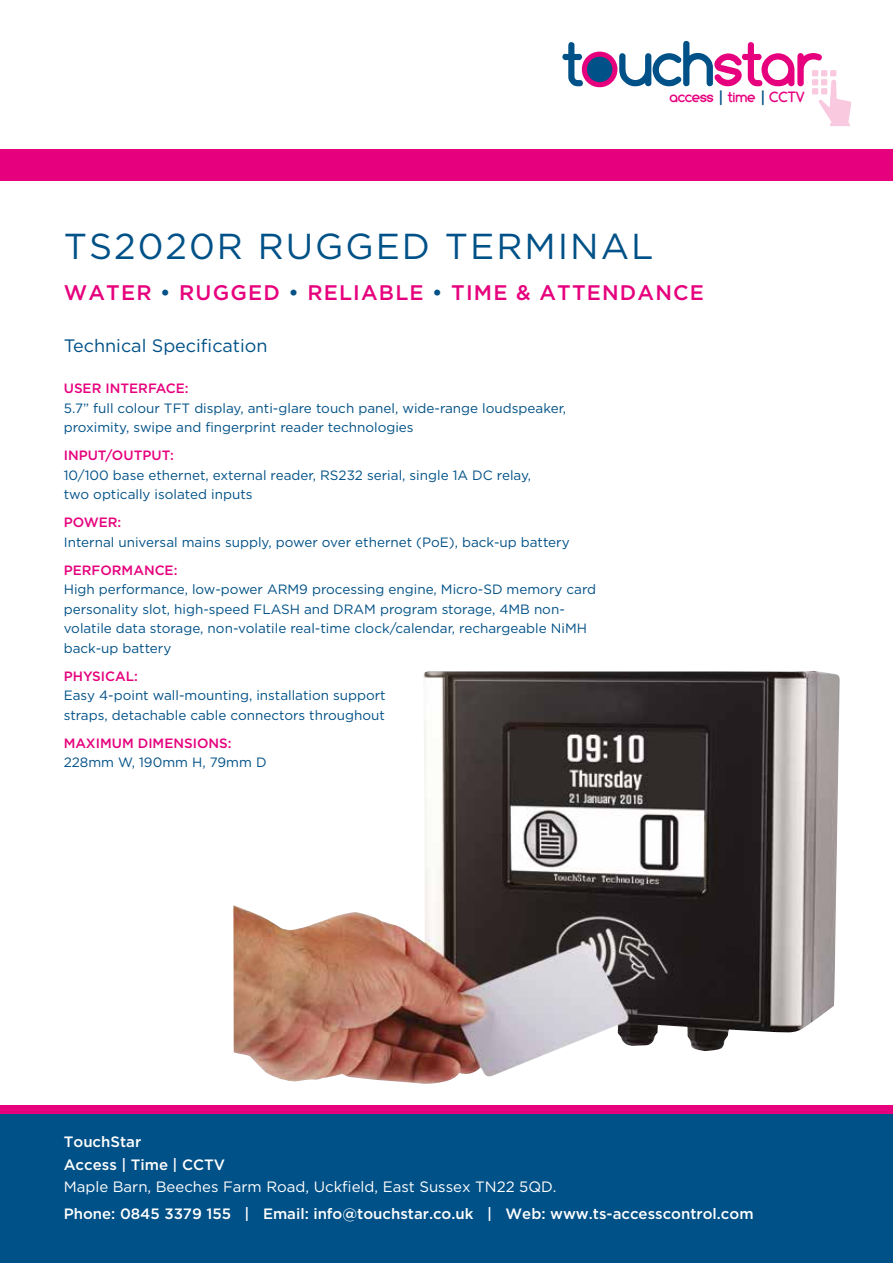
<style>
.page{position:relative;width:893px;height:1263px;background:#fff}
.page>*{position:absolute;margin:0;border:0;box-sizing:border-box;transform-origin:0 0}
.t1{font:36px "Gotham";letter-spacing:.055em;color:#005187}
.t2{font:500 21px "Gotham";letter-spacing:.055em;color:#e6007d}
.t3{font:18px "Gotham";color:#005187}
.t4{font:500 15px/22.5px "Gotham";color:#fff}
.t5{font:15px "Gotham";color:#fff}
.t6{font:700 14.7px "Comfortaa";letter-spacing:-.01em;color:#e6007d}
.t7{font:13.5px/19.5px "Gotham";color:#005187}
.t8{font:500 13.5px "Gotham";color:#e6007d}
.s1{color:#005187}
</style>
<div class="page">
<img style="left:233px;top:671px;width:607px;height:413px">
<svg style="left:562px;top:41px;width:289px;height:85px"></svg>
<div style="left:0;top:149px;width:893px;height:32px;background:#e6007d"></div>
<div style="left:0;top:1114px;width:893px;height:149px;background:#005187"></div>
<div style="left:0;top:1106px;width:893px;height:8px;background:#e6007d"></div>
<p class="t6" style="left:670px;top:89px;width:137px">access <span class="s1">|</span> time <span class="s1">|</span> CCTV</p>
<h1 class="t1" style="left:64px;top:224px;width:591px">TS2020R RUGGED TERMINAL</h1>
<h2 class="t2" style="left:64px;top:279px;width:642px">WATER <span class="s1">•</span> RUGGED <span class="s1">•</span> RELIABLE <span class="s1">•</span> TIME &amp; ATTENDANCE</h2>
<h3 class="t3" style="left:64px;top:335px;width:205px">Technical Specification</h3>
<p class="t8" style="left:64px;top:380px;width:126px">USER INTERFACE:</p>
<p class="t7" style="left:64px;top:398px;width:504px">5.7” full colour TFT display, anti-glare touch panel, wide-range loudspeaker, proximity, swipe and fingerprint reader technologies</p>
<p class="t8" style="left:64px;top:447px;width:112px">INPUT/OUTPUT:</p>
<p class="t7" style="left:64px;top:465px;width:469px">10/100 base ethernet, external reader, RS232 serial, single 1A DC relay, two optically isolated inputs</p>
<p class="t8" style="left:64px;top:514px;width:59px">POWER:</p>
<p class="t7" style="left:64px;top:532px;width:507px">Internal universal mains supply, power over ethernet (PoE), back-up battery</p>
<p class="t8" style="left:64px;top:561px;width:115px">PERFORMANCE:</p>
<p class="t7" style="left:64px;top:579px;width:534px">High performance, low-power ARM9 processing engine, Micro-SD memory card personality slot, high-speed FLASH and DRAM program storage, 4MB non&shy;volatile data storage, non-volatile real-time clock/calendar, rechargeable NiMH back-up battery</p>
<p class="t8" style="left:64px;top:667px;width:76px">PHYSICAL:</p>
<p class="t7" style="left:64px;top:685px;width:323px">Easy 4-point wall-mounting, installation support straps, detachable cable connectors throughout</p>
<p class="t8" style="left:64px;top:734px;width:169px">MAXIMUM DIMENSIONS:</p>
<p class="t7" style="left:64px;top:752px;width:204px">228mm W, 190mm H, 79mm D</p>
<p class="t4" style="left:64px;top:1131px;width:163px">TouchStar<br>Access | Time | CCTV</p>
<p class="t5" style="left:64px;top:1177px;width:494px">Maple Barn, Beeches Farm Road, Uckfield, East Sussex TN22 5QD.</p>
<p class="t4" style="left:64px;top:1202px;width:691px">Phone: 0845 3379 155 | Email: info@touchstar.co.uk | Web: www.ts-accesscontrol.com</p>
</div>
